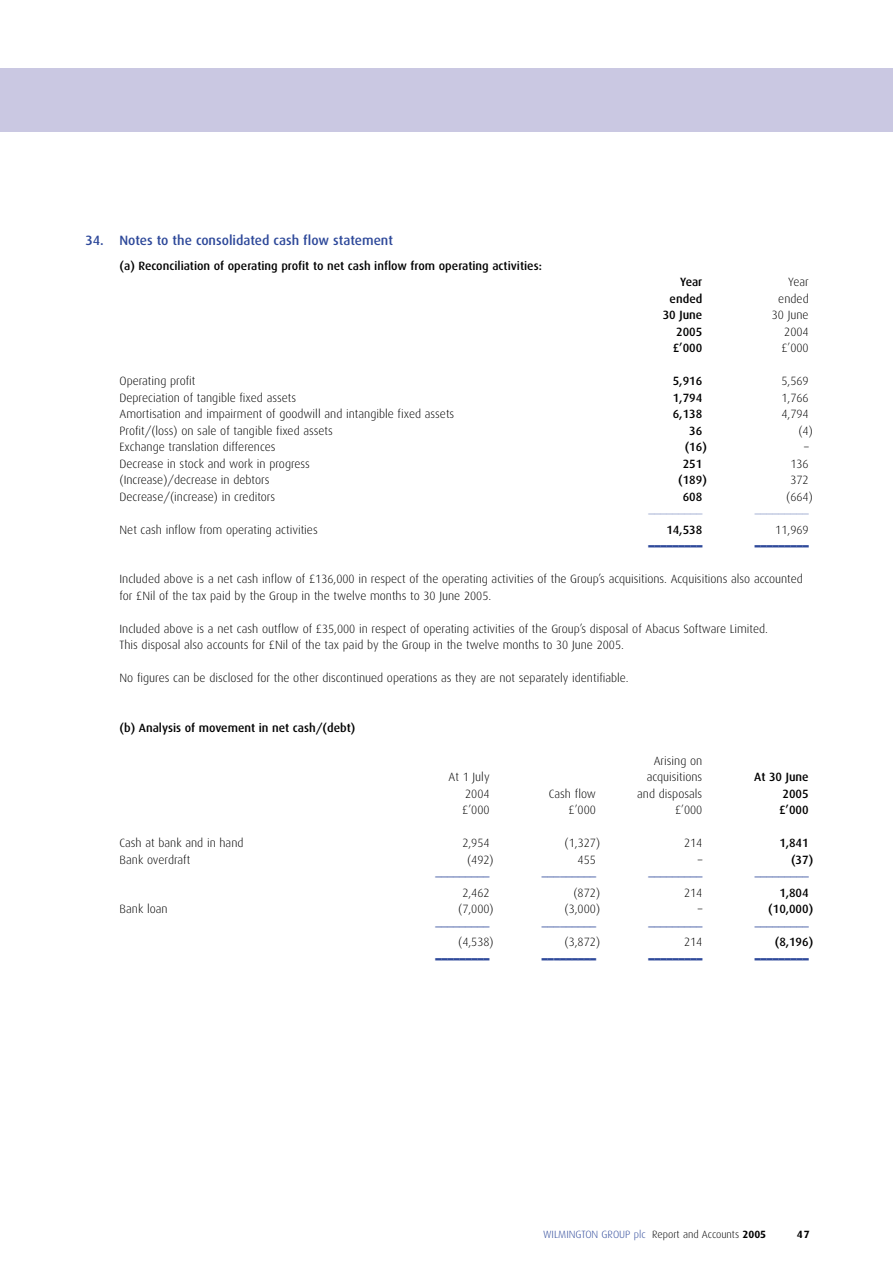
<style>
.page{position:relative;width:893px;height:1262px;background:#fff}
.page>*{position:absolute;margin:0;border:0;box-sizing:border-box;transform-origin:0 0}
.t1{font:500 13.5px "Dax";color:#2e499a}
.t2{font:300 12px/16.5px "Dax";color:#000}
.t3{font:500 12px "Dax";color:#000}
.t4{font:12px "Gill Sans";color:#2e499a}
.t5{font:800 12px "Gill Sans";color:#2e499a}
.t6{font:300 12px "Gill Sans";color:#2e499a}
.t7{font:300 10.5px "Dax";color:#2e499a}
.t8{font:700 10.5px "Dax";color:#000}
.s1{color:#000}
.s2{font-weight:700;color:#000}
</style>
<div class="page">
<div style="left:0;top:68px;width:892px;height:64px;background:#cac8e2"></div>
<p class="t1" style="left:85px;top:233px;width:309px">34. Notes to the consolidated cash flow statement</p>
<p class="t3" style="left:119px;top:259px;width:424px">(a) Reconciliation of operating profit to net cash inflow from operating activities:</p>
<p class="t3" style="left:680px;top:276px;width:24px">Year</p>
<p class="t2" style="left:788px;top:274px;width:22px">Year</p>
<p class="t3" style="left:669px;top:292px;width:34px">ended</p>
<p class="t2" style="left:778px;top:291px;width:32px">ended</p>
<p class="t3" style="left:662px;top:309px;width:41px">30 June</p>
<p class="t2" style="left:771px;top:307px;width:38px">30 June</p>
<p class="t3" style="left:676px;top:325px;width:28px">2005</p>
<p class="t2" style="left:784px;top:324px;width:26px">2004</p>
<p class="t3" style="left:672px;top:342px;width:31px">£’000</p>
<p class="t2" style="left:781px;top:340px;width:29px">£’000</p>
<p class="t2" style="left:119px;top:373px;width:77px">Operating profit</p>
<p class="t3" style="left:673px;top:375px;width:31px">5,916</p>
<p class="t2" style="left:781px;top:373px;width:29px">5,569</p>
<p class="t2" style="left:119px;top:390px;width:178px">Depreciation of tangible fixed assets</p>
<p class="t3" style="left:673px;top:391px;width:31px">1,794</p>
<p class="t2" style="left:781px;top:390px;width:29px">1,766</p>
<p class="t2" style="left:119px;top:406px;width:336px">Amortisation and impairment of goodwill and intangible fixed assets</p>
<p class="t3" style="left:673px;top:408px;width:31px">6,138</p>
<p class="t2" style="left:781px;top:406px;width:29px">4,794</p>
<p class="t2" style="left:119px;top:423px;width:215px">Profit/(loss) on sale of tangible fixed assets</p>
<p class="t3" style="left:689px;top:424px;width:15px">36</p>
<p class="t2" style="left:798px;top:423px;width:16px">(4)</p>
<p class="t2" style="left:119px;top:439px;width:157px">Exchange translation differences</p>
<p class="t3" style="left:684px;top:441px;width:24px">(16)</p>
<p class="t2" style="left:804px;top:439px;width:6px">–</p>
<p class="t2" style="left:119px;top:456px;width:192px">Decrease in stock and work in progress</p>
<p class="t3" style="left:682px;top:457px;width:21px">251</p>
<p class="t2" style="left:790px;top:456px;width:20px">136</p>
<p class="t2" style="left:119px;top:472px;width:151px">(Increase)/decrease in debtors</p>
<p class="t3" style="left:678px;top:474px;width:30px">(189)</p>
<p class="t2" style="left:790px;top:472px;width:20px">372</p>
<p class="t2" style="left:119px;top:489px;width:157px">Decrease/(increase) in creditors</p>
<p class="t3" style="left:682px;top:490px;width:21px">608</p>
<p class="t2" style="left:786px;top:489px;width:28px">(664)</p>
<p class="t6" style="left:648px;top:509px;width:55px">–––––––––</p>
<p class="t6" style="left:754px;top:509px;width:55px">–––––––––</p>
<p class="t2" style="left:119px;top:522px;width:200px">Net cash inflow from operating activities</p>
<p class="t3" style="left:666px;top:523px;width:37px">14,538</p>
<p class="t2" style="left:775px;top:522px;width:35px">11,969</p>
<p class="t5" style="left:648px;top:542px;width:55px">–––––––––</p>
<p class="t5" style="left:754px;top:542px;width:55px">–––––––––</p>
<p class="t2" style="left:119px;top:571px;width:684px">Included above is a net cash inflow of £136,000 in respect of the operating activities of the Group’s acquisitions. Acquisitions also accounted for £Nil of the tax paid by the Group in the twelve months to 30 June 2005.</p>
<p class="t2" style="left:119px;top:621px;width:650px">Included above is a net cash outflow of £35,000 in respect of operating activities of the Group’s disposal of Abacus Software Limited.<br>This disposal also accounts for £Nil of the tax paid by the Group in the twelve months to 30 June 2005.</p>
<p class="t2" style="left:119px;top:670px;width:510px">No figures can be disclosed for the other discontinued operations as they are not separately identifiable.</p>
<p class="t3" style="left:119px;top:721px;width:237px">(b) Analysis of movement in net cash/(debt)</p>
<p class="t2" style="left:653px;top:753px;width:50px">Arising on</p>
<p class="t2" style="left:448px;top:769px;width:42px">At 1 July</p>
<p class="t2" style="left:646px;top:769px;width:57px">acquisitions</p>
<p class="t3" style="left:754px;top:771px;width:56px">At 30 June</p>
<p class="t2" style="left:465px;top:786px;width:26px">2004</p>
<p class="t2" style="left:548px;top:786px;width:49px">Cash flow</p>
<p class="t2" style="left:637px;top:786px;width:67px">and disposals</p>
<p class="t3" style="left:782px;top:787px;width:28px">2005</p>
<p class="t2" style="left:462px;top:802px;width:29px">£’000</p>
<p class="t2" style="left:568px;top:802px;width:29px">£’000</p>
<p class="t2" style="left:675px;top:802px;width:29px">£’000</p>
<p class="t3" style="left:779px;top:804px;width:31px">£’000</p>
<p class="t2" style="left:119px;top:835px;width:125px">Cash at bank and in hand</p>
<p class="t2" style="left:462px;top:835px;width:29px">2,954</p>
<p class="t2" style="left:564px;top:835px;width:37px">(1,327)</p>
<p class="t2" style="left:684px;top:835px;width:20px">214</p>
<p class="t3" style="left:779px;top:837px;width:31px">1,841</p>
<p class="t2" style="left:119px;top:852px;width:72px">Bank overdraft</p>
<p class="t2" style="left:467px;top:852px;width:28px">(492)</p>
<p class="t2" style="left:577px;top:852px;width:20px">455</p>
<p class="t2" style="left:697px;top:852px;width:6px">–</p>
<p class="t3" style="left:791px;top:853px;width:24px">(37)</p>
<p class="t4" style="left:435px;top:872px;width:55px">–––––––––</p>
<p class="t4" style="left:542px;top:872px;width:55px">–––––––––</p>
<p class="t4" style="left:648px;top:872px;width:55px">–––––––––</p>
<p class="t4" style="left:754px;top:872px;width:55px">–––––––––</p>
<p class="t2" style="left:462px;top:885px;width:29px">2,462</p>
<p class="t2" style="left:573px;top:885px;width:28px">(872)</p>
<p class="t2" style="left:684px;top:885px;width:20px">214</p>
<p class="t3" style="left:779px;top:886px;width:31px">1,804</p>
<p class="t2" style="left:119px;top:901px;width:50px">Bank loan</p>
<p class="t2" style="left:458px;top:901px;width:37px">(7,000)</p>
<p class="t2" style="left:564px;top:901px;width:37px">(3,000)</p>
<p class="t2" style="left:697px;top:901px;width:6px">–</p>
<p class="t3" style="left:768px;top:903px;width:47px">(10,000)</p>
<p class="t4" style="left:435px;top:921px;width:55px">–––––––––</p>
<p class="t4" style="left:542px;top:921px;width:55px">–––––––––</p>
<p class="t4" style="left:648px;top:921px;width:55px">–––––––––</p>
<p class="t4" style="left:754px;top:921px;width:55px">–––––––––</p>
<p class="t2" style="left:458px;top:934px;width:37px">(4,538)</p>
<p class="t2" style="left:564px;top:934px;width:37px">(3,872)</p>
<p class="t2" style="left:684px;top:934px;width:20px">214</p>
<p class="t3" style="left:774px;top:936px;width:40px">(8,196)</p>
<p class="t5" style="left:435px;top:954px;width:55px">–––––––––</p>
<p class="t5" style="left:542px;top:954px;width:55px">–––––––––</p>
<p class="t5" style="left:648px;top:954px;width:55px">–––––––––</p>
<p class="t5" style="left:754px;top:954px;width:55px">–––––––––</p>
<p class="t7" style="left:543px;top:1228px;width:224px">WILMINGTON GROUP plc <span class="s1">Report and Accounts</span> <span class="s2">2005</span></p>
<p class="t8" style="left:796px;top:1228px;width:15px">47</p>
</div>
